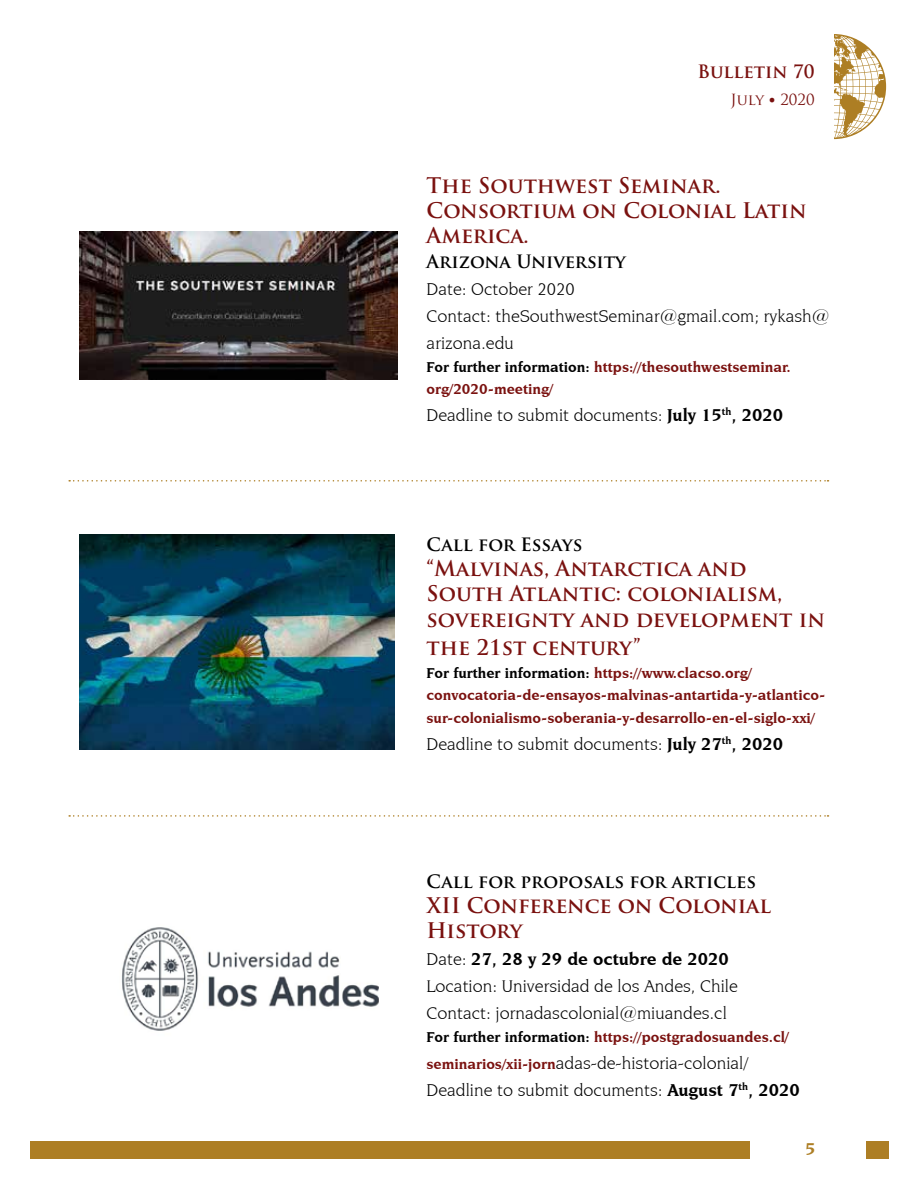
<style>
.page{position:relative;width:918px;height:1188px;background:#fff}
.page>*{position:absolute;margin:0;border:0;box-sizing:border-box;transform-origin:0 0}
.t1{font:700 21px/25.2px "Trajan Pro";color:#7a110f}
.t2{font:18px/27px "Novarese IT Cby BT";color:#000}
.t3{font:700 18px "Trajan Pro";color:#000}
.t4{font:700 18px "Trajan Pro";color:#7a110f}
.t5{font:700 18px "Novarese IT Cby BT";color:#ad7e24}
.t6{font:700 15px/22.5px "Novarese IT Cby BT";color:#7a110f}
.t7{font:15px "Trajan Pro";color:#7a110f}
.s1{font-family:"Corbel"}
.s2{color:#000}
.s3{font-weight:700}
.s4{font-weight:700;font-size:15px;color:#7a110f}
</style>
<div class="page">
<div style="left:30px;top:1141px;width:858px;height:18px;background:#ad7e24"></div>
<div style="left:751px;top:1140px;width:115px;height:21px;background:#fff"></div>
<svg style="left:834px;top:34px;width:52px;height:105px"></svg>
<img style="left:79px;top:534px;width:316px;height:215px">
<svg style="left:69px;top:480px;width:760px;height:2px"></svg>
<svg style="left:69px;top:815px;width:760px;height:2px"></svg>
<img style="left:79px;top:231px;width:318px;height:148px">
<img style="left:122px;top:927px;width:256px;height:104px">
<p class="t4" style="left:698px;top:60px;width:119px">Bulletin 70</p>
<p class="t7" style="left:731px;top:90px;width:86px">July <span class="s1">•</span> 2020</p>
<p class="t1" style="left:427px;top:173px;width:382px">The Southwest Seminar.<br>Consortium on Colonial Latin<br>America.</p>
<p class="t3" style="left:427px;top:251px;width:201px">Arizona University</p>
<p class="t2" style="left:427px;top:276px;width:405px">Date: October 2020<br>Contact: theSouthwestSeminar@gmail.com; rykash@ arizona.edu</p>
<p class="t6" style="left:427px;top:355px;width:366px"><span class="s2">For further information:</span> https://thesouthwestseminar. org/2020-meeting/</p>
<p class="t2" style="left:427px;top:402px;width:358px">Deadline to submit documents: <span class="s3">July 15</span><sup>th</sup><span class="s3">, 2020</span></p>
<p class="t3" style="left:427px;top:533px;width:157px">Call for Essays</p>
<p class="t1" style="left:427px;top:556px;width:400px">“Malvinas, Antarctica and<br>South Atlantic: colonialism, sovereignty and development in</p>
<p class="t1" style="left:427px;top:635px;width:216px">the 21st century”</p>
<p class="t6" style="left:427px;top:661px;width:400px"><span class="s2">For further information:</span> https://www.clacso.org/ convocatoria-de-ensayos-malvinas-antartida-y-atlantico&shy;sur-colonialismo-soberania-y-desarrollo-en-el-siglo-xxi/</p>
<p class="t2" style="left:427px;top:730px;width:358px">Deadline to submit documents: <span class="s3">July 27</span><sup>th</sup><span class="s3">, 2020</span></p>
<p class="t3" style="left:427px;top:870px;width:331px">Call for proposals for articles</p>
<p class="t1" style="left:427px;top:893px;width:346px">XII Conference on Colonial<br>History</p>
<p class="t2" style="left:427px;top:946px;width:313px">Date: <span class="s3">27, 28 y 29 de octubre de 2020<br></span>Location: Universidad de los Andes, Chile<br>Contact: jornadascolonial@miuandes.cl</p>
<p class="t6" style="left:427px;top:1025px;width:364px"><span class="s2">For further information:</span> https://postgradosuandes.cl/</p>
<p class="t2" style="left:427px;top:1049px;width:375px"><span class="s4">seminarios/xii-jorn</span>adas-de-historia-colonial/<br>Deadline to submit documents: <span class="s3">August 7</span><sup>th</sup><span class="s3">, 2020</span></p>
<p class="t5" style="left:805px;top:1138px;width:12px">5</p>
</div>
